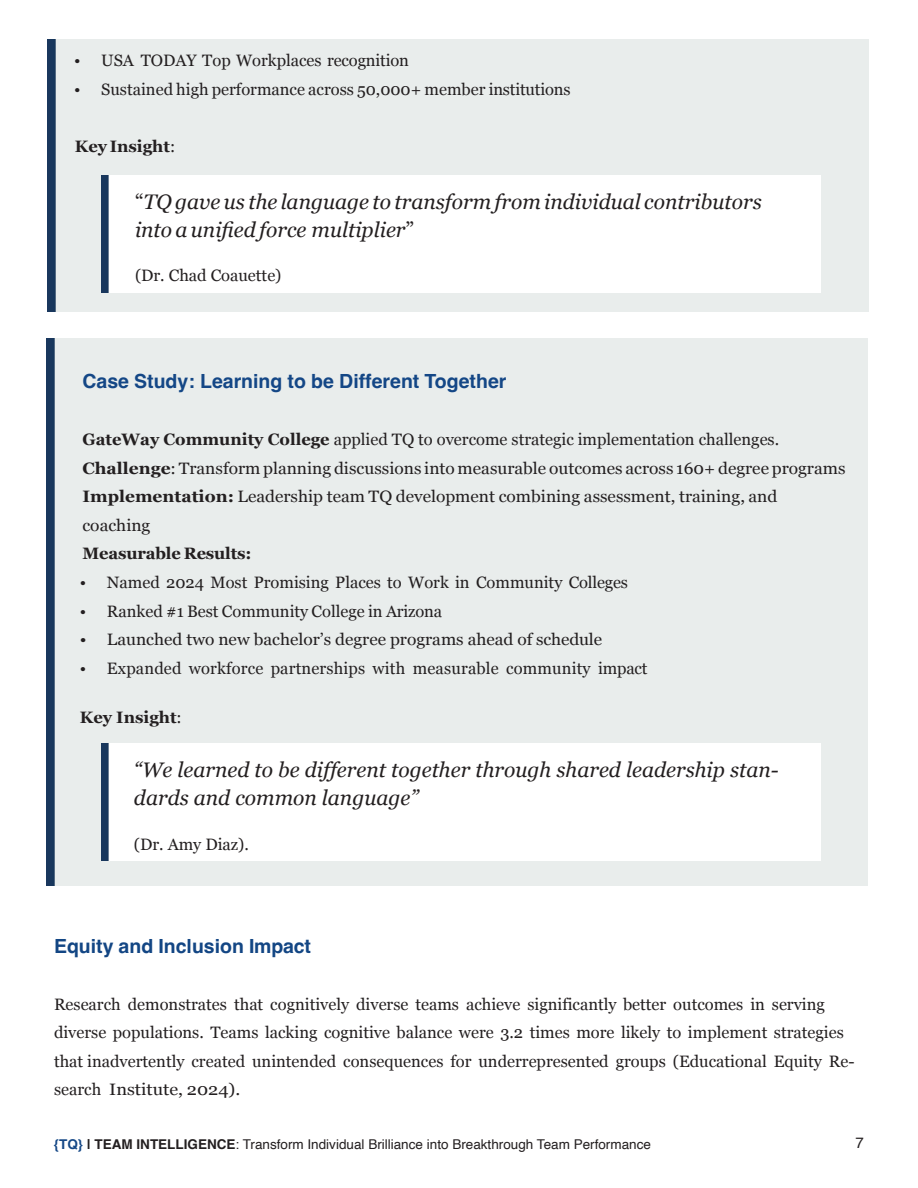
<style>
.page{position:relative;width:918px;height:1188px;background:#fff}
.page>*{position:absolute;margin:0;border:0;box-sizing:border-box;transform-origin:0 0}
.t1{font:italic 21px/28.5px "Georgia";color:#231f20}
.t2{font:700 19.5px "Helvetica";color:#144786}
.t3{font:700 19.5px "Helvetica";color:#134684}
.t4{font:16.5px/28.5px "Georgia";color:#231f20}
.t5{font:16.5px "Georgia";color:#231f20;scale:1.05 1}
.t6{font:700 16.5px "Georgia";color:#231f20}
.t7{font:15px "Helvetica";color:#231f20}
.t8{font:13.5px "Helvetica";color:#231f20}
.s1{font-weight:400}
.s2{font-style:normal}
.s3{font-weight:700}
.s4{font-weight:700;color:#144786}
</style>
<div class="page">
<div style="left:47px;top:338px;width:821px;height:548px;background:#e9edec"></div>
<img style="left:102px;top:744px;width:718px;height:117px">
<div style="left:48px;top:40px;width:820px;height:272px;background:#e9edec"></div>
<img style="left:102px;top:176px;width:718px;height:116px">
<p class="t4" style="left:74px;top:46px;width:336px">• USA TODAY Top Workplaces recognition</p>
<p class="t4" style="left:74px;top:74px;width:498px">• Sustained high performance across 50,000+ member institutions</p>
<p class="t6" style="left:75px;top:134px;width:102px">Key Insight<span class="s1">:</span></p>
<p class="t1" style="left:135px;top:187px;width:628px"><span class="s2">“</span>TQ gave us the language to transform from individual contributors into a unified force multiplier<span class="s2">”</span></p>
<p class="t4" style="left:135px;top:260px;width:148px">(Dr. Chad Coauette)</p>
<p class="t2" style="left:82px;top:370px;width:425px">Case Study: Learning to be Different Together</p>
<p class="t4" style="left:82px;top:425px;width:765px"><span class="s3">GateWay Community College</span> applied TQ to overcome strategic implementation challenges.<br><span class="s3">Challenge</span>: Transform planning discussions into measurable outcomes across 160+ degree programs <span class="s3">Implementation:</span> Leadership team TQ development combining assessment, training, and coaching</p>
<p class="t6" style="left:82px;top:541px;width:171px">Measurable Results:</p>
<p class="t4" style="left:80px;top:567px;width:550px">• Named 2024 Most Promising Places to Work in Community Colleges</p>
<p class="t4" style="left:80px;top:596px;width:364px">• Ranked #1 Best Community College in Arizona</p>
<p class="t5" style="left:80px;top:627px;width:499px">• Launched two new bachelor’s degree programs ahead of schedule</p>
<p class="t4" style="left:80px;top:653px;width:569px">• Expanded workforce partnerships with measurable community impact</p>
<p class="t6" style="left:80px;top:705px;width:103px">Key Insight<span class="s1">:</span></p>
<p class="t1" style="left:134px;top:754px;width:646px">“We learned to be different together through shared leadership stan&shy;dards and common language”</p>
<p class="t4" style="left:134px;top:830px;width:116px">(Dr. Amy Diaz).</p>
<p class="t3" style="left:54px;top:934px;width:258px">Equity and Inclusion Impact</p>
<p class="t4" style="left:54px;top:989px;width:802px">Research demonstrates that cognitively diverse teams achieve significantly better outcomes in serving diverse populations. Teams lacking cognitive balance were 3.2 times more likely to implement strategies that inadvertently created unintended consequences for underrepresented groups (Educational Equity Re&shy;search Institute, 2024).</p>
<p class="t8" style="left:54px;top:1133px;width:598px"><span class="s4">{TQ}</span> <span class="s3">| TEAM INTELLIGENCE</span>: Transform Individual Brilliance into Breakthrough Team Performance</p>
<p class="t7" style="left:856px;top:1131px;width:10px">7</p>
</div>
